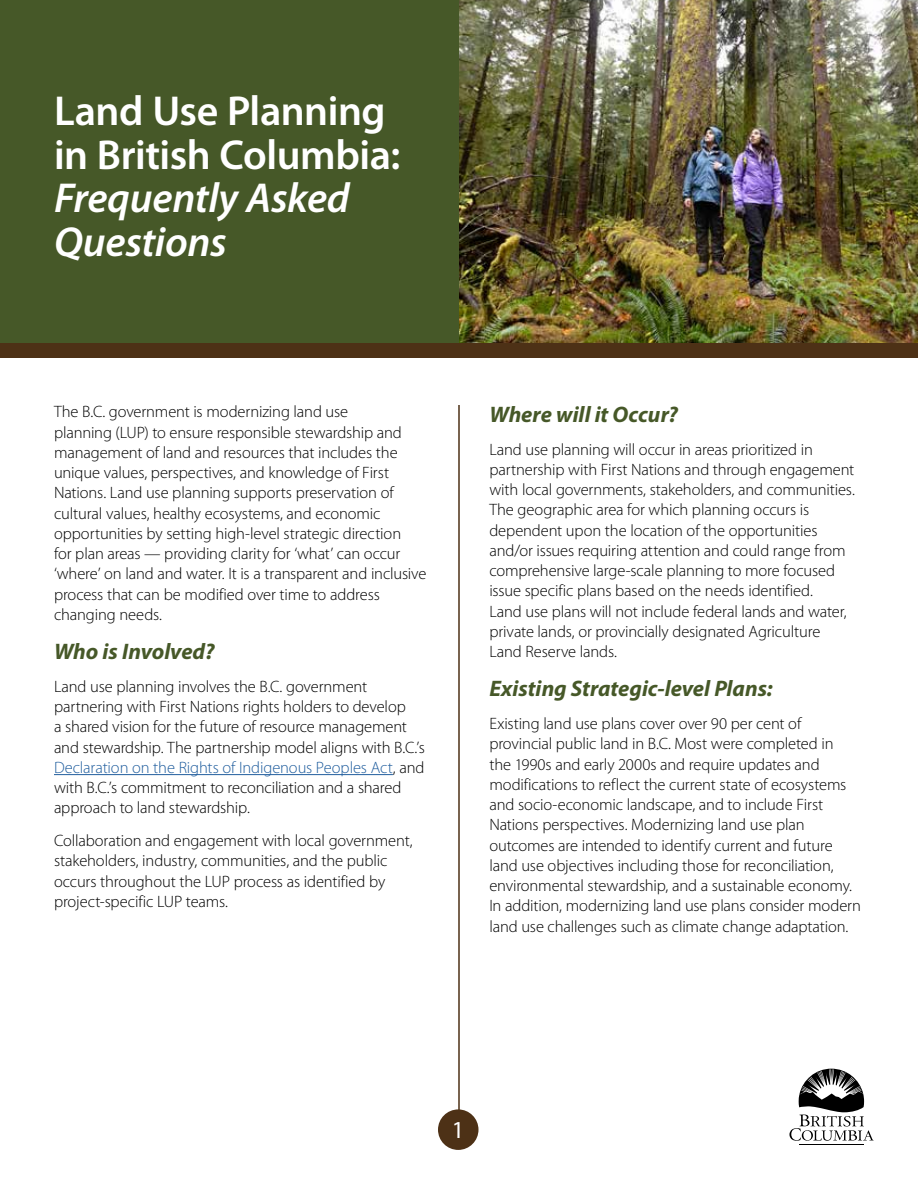
<style>
.page{position:relative;width:918px;height:1188px;background:#fff}
.page>*{position:absolute;margin:0;border:0;box-sizing:border-box;transform-origin:0 0}
.t1{font:600 42px/43.5px "Myriad Pro";letter-spacing:-.01em;color:#fff}
.t2{font:italic 600 42px/43.5px "Myriad Pro";letter-spacing:-.01em;color:#fff}
.t3{font:24.45px "Myriad Pro";color:#fff}
.t4{font:italic 700 22.5px "Myriad Pro";color:#465828}
.t5{font:300 16.5px/20.2px "Myriad Pro";letter-spacing:-.01em;color:#000}
.s1{color:#215e9e}
</style>
<div class="page">
<hr style="left:458px;top:405px;width:2px;height:725px;background:#4d3116">
<div style="left:0;top:0;width:460px;height:357px;background:#465828"></div>
<div style="left:438px;top:1109px;width:40px;height:41px;background:#4d3116;border-radius:50%"></div>
<img style="left:460px;top:0;width:458px;height:343px">
<div style="left:0;top:343px;width:918px;height:14px;background:#4d3116"></div>
<hr style="left:800px;top:1145px;width:64px;height:1px;background:#000">
<svg style="left:789px;top:1069px;width:85px;height:72px"></svg>
<hr style="left:54px;top:774px;width:339px;height:1px;background:#215e9e">
<h1 class="t1" style="left:54px;top:90px;width:348px">Land Use Planning in British Columbia:</h1>
<h1 class="t2" style="left:54px;top:177px;width:297px">Frequently Asked<br>Questions</h1>
<p class="t5" style="left:54px;top:402px;width:374px">The B.C. government is modernizing land use<br>planning (LUP) to ensure responsible stewardship and management of land and resources that includes the unique values, perspectives, and knowledge of First Nations. Land use planning supports preservation of cultural values, healthy ecosystems, and economic opportunities by setting high-level strategic direction<br>for plan areas — providing clarity for ‘what’ can occur ‘where’ on land and water. It is a transparent and inclusive process that can be modified over time to address changing needs.</p>
<h3 class="t4" style="left:54px;top:639px;width:162px">Who is Involved?</h3>
<p class="t5" style="left:54px;top:677px;width:373px">Land use planning involves the B.C. government partnering with First Nations rights holders to develop<br>a shared vision for the future of resource management and stewardship. The partnership model aligns with B.C.’s <span class="s1">Declaration on the Rights of Indigenous Peoples Act</span>, and with B.C.’s commitment to reconciliation and a shared approach to land stewardship.</p>
<p class="t5" style="left:54px;top:831px;width:360px">Collaboration and engagement with local government, stakeholders, industry, communities, and the public occurs throughout the LUP process as identified by project-specific LUP teams.</p>
<h3 class="t4" style="left:489px;top:402px;width:190px">Where will it Occur?</h3>
<p class="t5" style="left:489px;top:439px;width:367px">Land use planning will occur in areas prioritized in partnership with First Nations and through engagement with local governments, stakeholders, and communities.<br>The geographic area for which planning occurs is dependent upon the location of the opportunities and/or issues requiring attention and could range from comprehensive large-scale planning to more focused issue specific plans based on the needs identified.<br>Land use plans will not include federal lands and water, private lands, or provincially designated Agriculture Land Reserve lands.</p>
<h3 class="t4" style="left:489px;top:676px;width:285px">Existing Strategic-level Plans:</h3>
<p class="t5" style="left:489px;top:714px;width:373px">Existing land use plans cover over 90 per cent of provincial public land in B.C. Most were completed in<br>the 1990s and early 2000s and require updates and modifications to reflect the current state of ecosystems and socio-economic landscape, and to include First Nations perspectives. Modernizing land use plan outcomes are intended to identify current and future land use objectives including those for reconciliation, environmental stewardship, and a sustainable economy.<br>In addition, modernizing land use plans consider modern land use challenges such as climate change adaptation.</p>
<h2 class="t3" style="left:452px;top:1116px;width:14px">1</h2>
</div>
